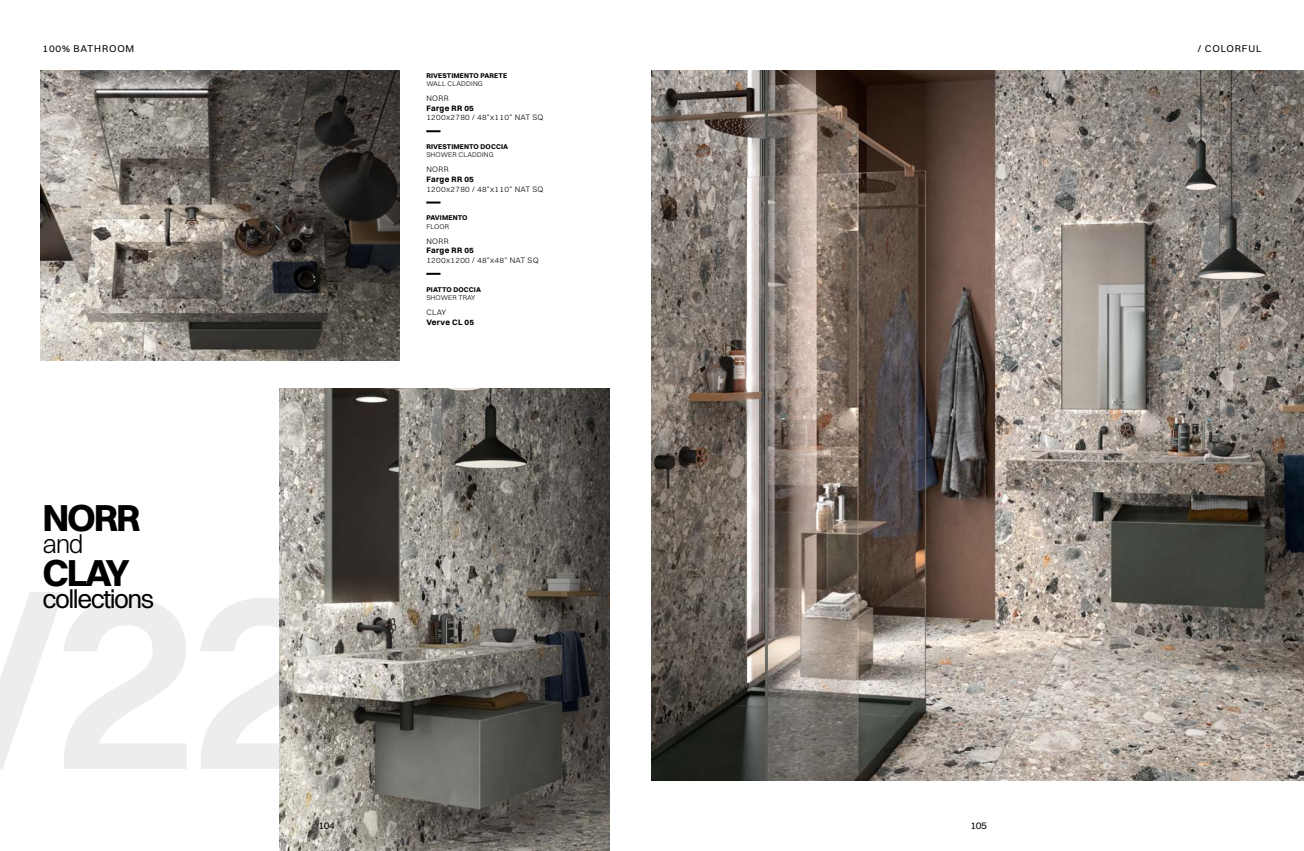
<style>
.page{position:relative;width:1304px;height:851px;background:#fff}
.page>*{position:absolute;margin:0;border:0;box-sizing:border-box;transform-origin:0 0}
.t1{font:700 38px "Switzer";letter-spacing:-.06em;color:#000}
.t2{font:26px "Switzer";letter-spacing:-.06em;color:#000}
.t3{font:300 26px "Switzer";color:#000}
.t4{font:10px "Switzer";letter-spacing:.08em;color:#000}
.t5{font:300 8px "Switzer";letter-spacing:.04em;color:#000}
.t6{font:700 8px "Switzer";letter-spacing:.04em;color:#000}
.t7{font:700 7px "Switzer";letter-spacing:.02em;color:#000}
.t8{font:300 7px "Switzer";letter-spacing:.02em;color:#000}
</style>
<div class="page">
<img style="left:652px;top:71px;width:652px;height:709px">
<img style="left:279px;top:388px;width:330px;height:462px">
<img style="left:41px;top:71px;width:359px;height:289px">
<svg style="left:426px;top:130px;width:15px;height:2px"></svg>
<svg style="left:426px;top:201px;width:15px;height:2px"></svg>
<svg style="left:426px;top:273px;width:15px;height:2px"></svg>
<p class="t4" style="left:43px;top:43px;width:93px">100% BATHROOM</p>
<p class="t4" style="left:1198px;top:43px;width:65px">/ COLORFUL</p>
<p class="t7" style="left:426px;top:71px;width:82px">RIVESTIMENTO PARETE</p>
<p class="t8" style="left:426px;top:79px;width:58px">WALL CLADDING</p>
<p class="t5" style="left:426px;top:93px;width:24px">NORR</p>
<p class="t6" style="left:426px;top:103px;width:49px">Farge RR 05</p>
<p class="t5" style="left:426px;top:113px;width:119px">1200x2780 / 48”x110” NAT SQ</p>
<p class="t7" style="left:426px;top:142px;width:83px">RIVESTIMENTO DOCCIA</p>
<p class="t8" style="left:426px;top:151px;width:69px">SHOWER CLADDING</p>
<p class="t5" style="left:426px;top:165px;width:24px">NORR</p>
<p class="t6" style="left:426px;top:174px;width:49px">Farge RR 05</p>
<p class="t5" style="left:426px;top:184px;width:119px">1200x2780 / 48”x110” NAT SQ</p>
<p class="t7" style="left:426px;top:213px;width:43px">PAVIMENTO</p>
<p class="t8" style="left:426px;top:222px;width:24px">FLOOR</p>
<p class="t5" style="left:426px;top:236px;width:24px">NORR</p>
<p class="t6" style="left:426px;top:245px;width:49px">Farge RR 05</p>
<p class="t5" style="left:426px;top:255px;width:114px">1200x1200 / 48”x48” NAT SQ</p>
<h1 class="t1" style="left:43px;top:494px;width:100px">NORR</h1>
<h2 class="t3" style="left:43px;top:528px;width:43px">and</h2>
<h1 class="t1" style="left:43px;top:549px;width:89px">CLAY</h1>
<h2 class="t2" style="left:43px;top:583px;width:113px">collections</h2>
<p class="t7" style="left:426px;top:285px;width:56px">PIATTO DOCCIA</p>
<p class="t8" style="left:426px;top:293px;width:51px">SHOWER TRAY</p>
<p class="t5" style="left:426px;top:307px;width:22px">CLAY</p>
<p class="t6" style="left:426px;top:317px;width:49px">Verve CL 05</p>
<p class="t4" style="left:319px;top:819px;width:18px">104</p>
<p class="t4" style="left:971px;top:819px;width:18px">105</p>
</div>
